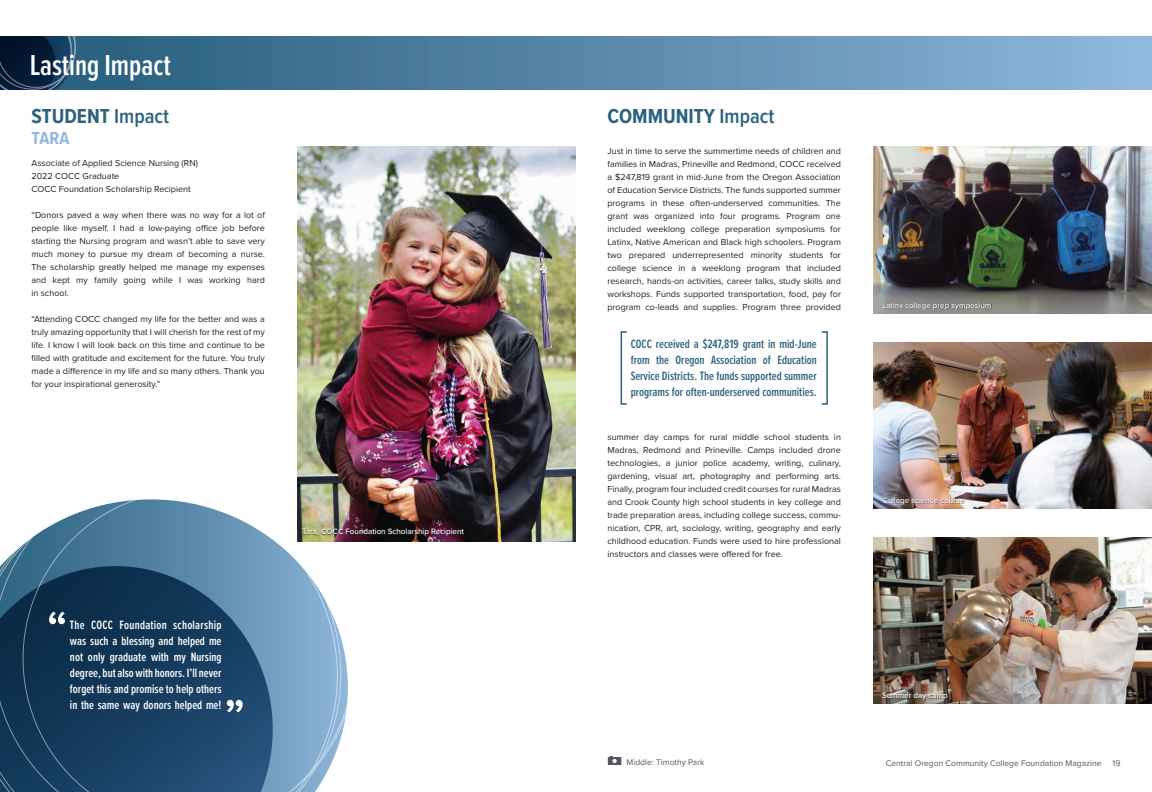
<style>
.page{position:relative;width:1152px;height:792px;background:#fff}
.page>*{position:absolute;margin:0;border:0;box-sizing:border-box;transform-origin:0 0}
.donor_list{font:600 30px "Proxima Nova Ex Cn";color:#fff}
.t1{font:700 21px "Proxima Nova Cond";color:#2b627f}
.t2{font:700 18px "Proxima Nova Cond";color:#91b8dd}
.article_body_copy{font:600 12.5px/16px "Proxima Nova Ex Cn";color:#fff;text-align:justify}
.article_body_copy-2{font:600 12.5px/16px "Proxima Nova Ex Cn";color:#2b627f;text-align:justify}
.article_body_copy-3{font:9px/13px "Proxima Nova";color:#231f20;text-align:justify}
.t3{font:8.5px "Proxima Nova";color:#535860}
.stats_page_body_copy{font:500 8px "Proxima Nova";color:#fff}
.s1{font-weight:600}
</style>
<div class="page">
<img style="left:873px;top:147px;width:279px;height:166px">
<img style="left:873px;top:342px;width:279px;height:167px">
<img style="left:873px;top:537px;width:279px;height:167px">
<div style="left:0;top:36px;width:1152px;height:54px;background:linear-gradient(to right,#1f5874,#90b7dc)"></div>
<svg style="left:0;top:36px;width:79px;height:54px;background:#14304b"></svg>
<div style="left:883px;top:302px;width:109px;height:8px;background:#231f20;opacity:.68"></div>
<div style="left:883px;top:498px;width:82px;height:8px;background:#231f20;opacity:.68"></div>
<div style="left:883px;top:693px;width:66px;height:8px;background:#231f20;opacity:.68"></div>
<div style="left:821px;top:331px;width:7px;height:74px;border:2px solid #2b627f"></div>
<div style="left:621px;top:331px;width:6px;height:74px;border:2px solid #2b627f"></div>
<svg style="left:608px;top:756px;width:13px;height:9px"></svg>
<svg style="left:0;top:499px;width:362px;height:293px;background:#507490"></svg>
<svg style="left:227px;top:700px;width:16px;height:12px"></svg>
<svg style="left:49px;top:612px;width:16px;height:12px"></svg>
<img style="left:297px;top:147px;width:279px;height:394px">
<div style="left:303px;top:529px;width:162px;height:8px;background:#231f20;opacity:.68"></div>
<p class="donor_list" style="left:30px;top:43px;width:143px">Lasting Impact</p>
<p class="t1" style="left:32px;top:101px;width:139px">STUDENT <span class="s1">Impact</span></p>
<p class="t2" style="left:32px;top:125px;width:40px">TARA</p>
<p class="article_body_copy-3" style="left:32px;top:156px;width:168px">Associate of Applied Science Nursing (RN)</p>
<p class="article_body_copy-3" style="left:32px;top:169px;width:89px">2022 COCC Graduate</p>
<p class="article_body_copy-3" style="left:32px;top:182px;width:161px">COCC Foundation Scholarship Recipient</p>
<p class="article_body_copy-3" style="left:32px;top:208px;width:235px">“Donors paved a way when there was no way for a lot of people like myself. I had a low-paying office job before starting the Nursing program and wasn’t able to save very much money to pursue my dream of becoming a nurse.<br>The scholarship greatly helped me manage my expenses and kept my family going while I was working hard in school.</p>
<p class="article_body_copy-3" style="left:32px;top:312px;width:235px">“Attending COCC changed my life for the better and was a truly amazing opportunity that I will cherish for the rest of my life. I know I will look back on this time and continue to be filled with gratitude and excitement for the future. You truly made a difference in my life and so many others. Thank you for your inspirational generosity.”</p>
<p class="article_body_copy" style="left:70px;top:617px;width:153px">The COCC Foundation scholarship was such a blessing and helped me not only graduate with my Nursing degree, but also with honors. I’ll never forget this and promise to help others in the same way donors helped me!</p>
<p class="stats_page_body_copy" style="left:302px;top:526px;width:164px">Tara, COCC Foundation Scholarship Recipient</p>
<p class="t1" style="left:608px;top:101px;width:169px">COMMUNITY <span class="s1">Impact</span></p>
<p class="article_body_copy-3" style="left:608px;top:144px;width:235px">Just in time to serve the summertime needs of children and families in Madras, Prineville and Redmond, COCC received a $247,819 grant in mid-June from the Oregon Association of Education Service Districts. The funds supported summer programs in these often-underserved communities. The grant was organized into four programs. Program one included weeklong college preparation symposiums for Latinx, Native American and Black high schoolers. Program two prepared underrepresented minority students for college science in a weeklong program that included research, hands-on activities, career talks, study skills and workshops. Funds supported transportation, food, pay for program co-leads and supplies. Program three provided</p>
<p class="article_body_copy-2" style="left:631px;top:335px;width:188px">COCC received a $247,819 grant in mid-June from the Oregon Association of Education Service Districts. The funds supported summer programs for often-underserved communities.</p>
<p class="article_body_copy-3" style="left:608px;top:430px;width:235px">summer day camps for rural middle school students in Madras, Redmond and Prineville. Camps included drone technologies, a junior police academy, writing, culinary, gardening, visual art, photography and performing arts.<br>Finally, program four included credit courses for rural Madras and Crook County high school students in key college and trade preparation areas, including college success, commu&shy;nication, CPR, art, sociology, writing, geography and early childhood education. Funds were used to hire professional instructors and classes were offered for free.</p>
<p class="stats_page_body_copy" style="left:882px;top:299px;width:111px">Latinx college prep symposium</p>
<p class="stats_page_body_copy" style="left:882px;top:494px;width:84px">College science course</p>
<p class="t3" style="left:627px;top:756px;width:79px">Middle: Timothy Park</p>
<p class="stats_page_body_copy" style="left:882px;top:690px;width:67px">Summer day camp</p>
<p class="t3" style="left:886px;top:756px;width:217px">Central Oregon Community College Foundation Magazine</p>
<p class="t3" style="left:1113px;top:756px;width:9px">19</p>
</div>
